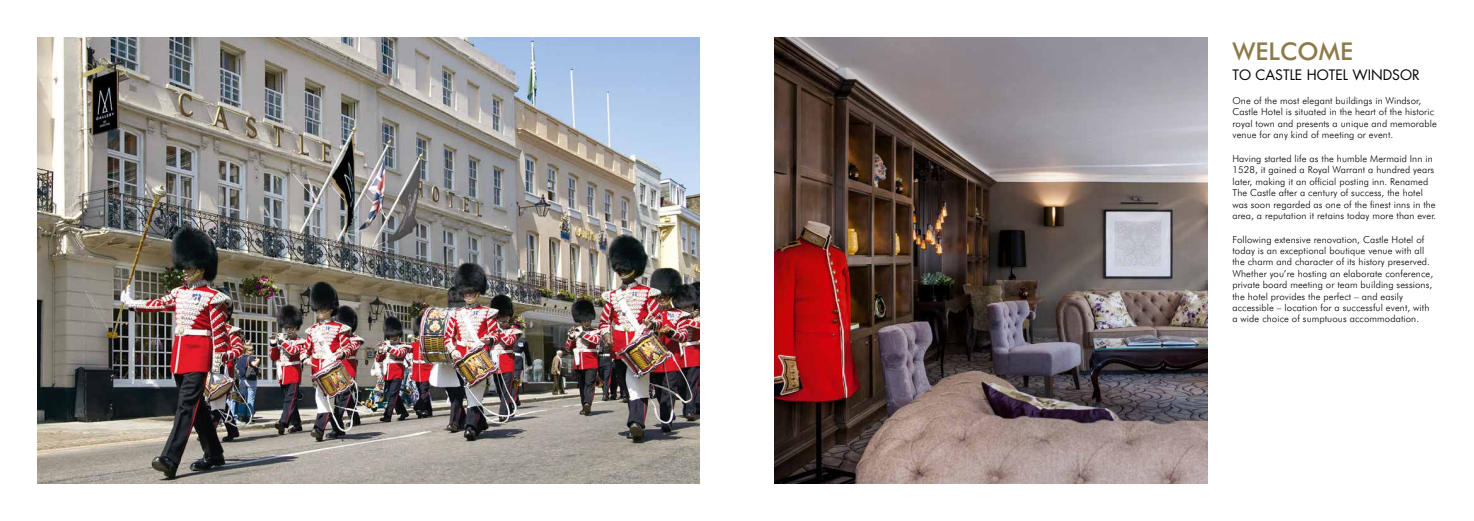
<style>
.page{position:relative;width:1474px;height:521px;background:#fff}
.page>*{position:absolute;margin:0;border:0;box-sizing:border-box;transform-origin:0 0}
.t1{font:500 24.5px "Futura BT";color:#8e7949}
.t2{font:14px "Futura Std";color:#000}
.t3{font:300 9.62px/11.4px "Futura BT";letter-spacing:.01em;color:#000}
</style>
<div class="page">
<img style="left:774px;top:37px;width:433px;height:447px">
<img style="left:37px;top:37px;width:662px;height:447px">
<h1 class="t1" style="left:1232px;top:37px;width:122px">WELCOME</h1>
<h2 class="t2" style="left:1232px;top:66px;width:189px">TO CASTLE HOTEL WINDSOR</h2>
<p class="t3" style="left:1232px;top:95px;width:206px">One of the most elegant buildings in Windsor, Castle Hotel is situated in the heart of the historic royal town and presents a unique and memorable venue for any kind of meeting or event.</p>
<p class="t3" style="left:1232px;top:153px;width:205px">Having started life as the humble Mermaid Inn in 1528, it gained a Royal Warrant a hundred years later, making it an official posting inn. Renamed The Castle after a century of success, the hotel was soon regarded as one of the finest inns in the area, a reputation it retains today more than ever.</p>
<p class="t3" style="left:1232px;top:233px;width:202px">Following extensive renovation, Castle Hotel of today is an exceptional boutique venue with all the charm and character of its history preserved.<br>Whether you’re hosting an elaborate conference, private board meeting or team building sessions, the hotel provides the perfect – and easily accessible – location for a successful event, with a wide choice of sumptuous accommodation.</p>
</div>
